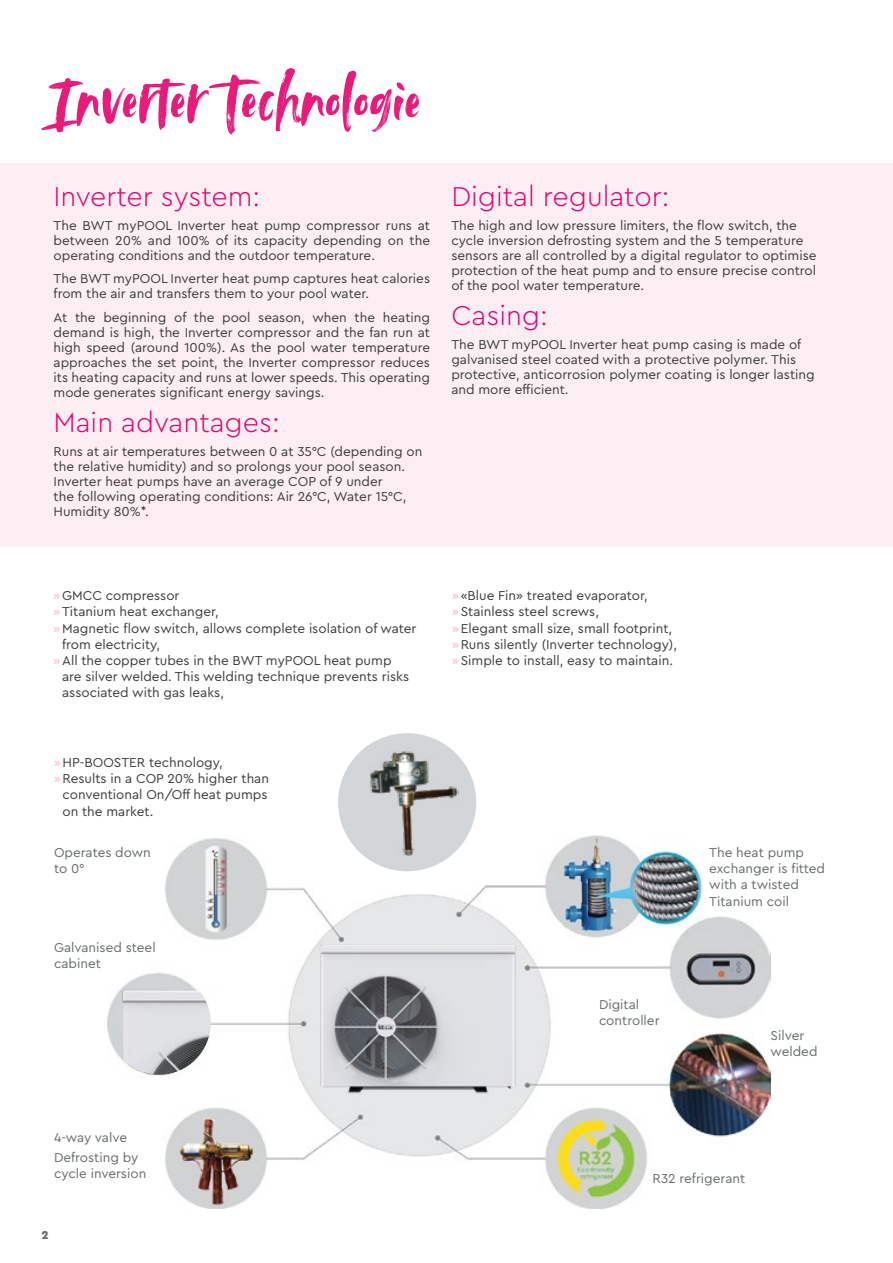
<style>
.page{position:relative;width:893px;height:1263px;background:#fff}
.page>*{position:absolute;margin:0;border:0;box-sizing:border-box;transform-origin:0 0}
.t1{font:68.7px "Avallon";letter-spacing:.01em;color:#e6006c}
.t2{font:300 28.5px "Cera PRO";color:#e6006c}
.t3{font:13.5px/15px "Cera PRO";color:#3c3c3b}
.t4{font:13.5px/16.2px "Cera PRO";color:#676c6e}
.t5{font:900 12px "Cera PRO";color:#676c6e}
.s1{color:#f6b6ca}
</style>
<div class="page">
<img style="left:107px;top:835px;width:663px;height:374px">
<img style="left:316px;top:941px;width:204px;height:155px">
<img style="left:115px;top:984px;width:96px;height:91px">
<div style="left:338px;top:733px;width:138px;height:138px;background:#d3d6d8;border-radius:50%"></div>
<img style="left:370px;top:748px;width:88px;height:109px">
<div style="left:0;top:163px;width:893px;height:383px;background:#fdeef4"></div>
<h1 class="t1" style="left:53px;top:55px;width:368px">Inverter Technologie</h1>
<h2 class="t2" style="left:54px;top:178px;width:208px">Inverter system:</h2>
<p class="t3" style="left:54px;top:217px;width:378px;text-align:justify">The BWT myPOOL Inverter heat pump compressor runs at between 20% and 100% of its capacity depending on the operating conditions and the outdoor temperature.</p>
<p class="t3" style="left:54px;top:271px;width:378px">The BWT myPOOL Inverter heat pump captures heat calories from the air and transfers them to your pool water.</p>
<p class="t3" style="left:54px;top:309px;width:378px;text-align:justify">At the beginning of the pool season, when the heating demand is high, the Inverter compressor and the fan run at high speed (around 100%). As the pool water temperature approaches the set point, the Inverter compressor reduces its heating capacity and runs at lower speeds. This operating mode generates significant energy savings.</p>
<h2 class="t2" style="left:54px;top:404px;width:228px">Main advantages:</h2>
<p class="t3" style="left:54px;top:443px;width:370px">Runs at air temperatures between 0 at 35°C (depending on the relative humidity) and so prolongs your pool season.<br>Inverter heat pumps have an average COP of 9 under<br>the following operating conditions: Air 26°C, Water 15°C, Humidity 80%*.</p>
<h2 class="t2" style="left:451px;top:178px;width:220px">Digital regulator:</h2>
<p class="t3" style="left:451px;top:217px;width:367px">The high and low pressure limiters, the flow switch, the cycle inversion defrosting system and the 5 temperature sensors are all controlled by a digital regulator to optimise protection of the heat pump and to ensure precise control of the pool water temperature.</p>
<h2 class="t2" style="left:451px;top:297px;width:98px">Casing:</h2>
<p class="t3" style="left:451px;top:336px;width:365px">The BWT myPOOL Inverter heat pump casing is made of galvanised steel coated with a protective polymer. This protective, anticorrosion polymer coating is longer lasting and more efficient.</p>
<p class="t3" style="left:54px;top:587px;width:127px"><span class="s1">»</span>GMCC compressor</p>
<p class="t3" style="left:54px;top:604px;width:167px"><span class="s1">»</span>Titanium heat exchanger,</p>
<p class="t3" style="left:54px;top:620px;width:364px"><span class="s1">»</span>Magnetic flow switch, allows complete isolation of water</p>
<p class="t3" style="left:62px;top:636px;width:100px">from electricity,</p>
<p class="t3" style="left:54px;top:652px;width:339px"><span class="s1">»</span>All the copper tubes in the BWT myPOOL heat pump</p>
<p class="t3" style="left:62px;top:668px;width:349px">are silver welded. This welding technique prevents risks</p>
<p class="t3" style="left:62px;top:685px;width:163px">associated with gas leaks,</p>
<p class="t3" style="left:54px;top:754px;width:170px"><span class="s1">»</span>HP-BOOSTER technology,</p>
<p class="t3" style="left:54px;top:770px;width:217px"><span class="s1">»</span>Results in a COP 20% higher than</p>
<p class="t3" style="left:63px;top:787px;width:207px">conventional On/Off heat pumps</p>
<p class="t3" style="left:63px;top:803px;width:92px">on the market.</p>
<p class="t4" style="left:54px;top:844px;width:98px">Operates down to 0°</p>
<p class="t4" style="left:54px;top:939px;width:103px">Galvanised steel cabinet</p>
<p class="t3" style="left:452px;top:587px;width:226px;line-height:16.2px"><span class="s1">»</span>«Blue Fin» treated evaporator, <span class="s1">»</span>Stainless steel screws,<br><span class="s1">»</span>Elegant small size, small footprint, <span class="s1">»</span>Runs silently (Inverter technology), <span class="s1">»</span>Simple to install, easy to maintain.</p>
<p class="t4" style="left:599px;top:995px;width:62px">Digital controller</p>
<p class="t4" style="left:709px;top:844px;width:117px">The heat pump exchanger is fitted with a twisted<br>Titanium coil</p>
<p class="t4" style="left:770px;top:1027px;width:49px">Silver welded</p>
<p class="t4" style="left:54px;top:1126px;width:86px;line-height:20.4px">4-way valve<br>Defrosting by</p>
<p class="t4" style="left:54px;top:1165px;width:94px">cycle inversion</p>
<p class="t5" style="left:41px;top:1227px;width:9px">2</p>
<p class="t4" style="left:653px;top:1169px;width:94px">R32 refrigerant</p>
</div>
